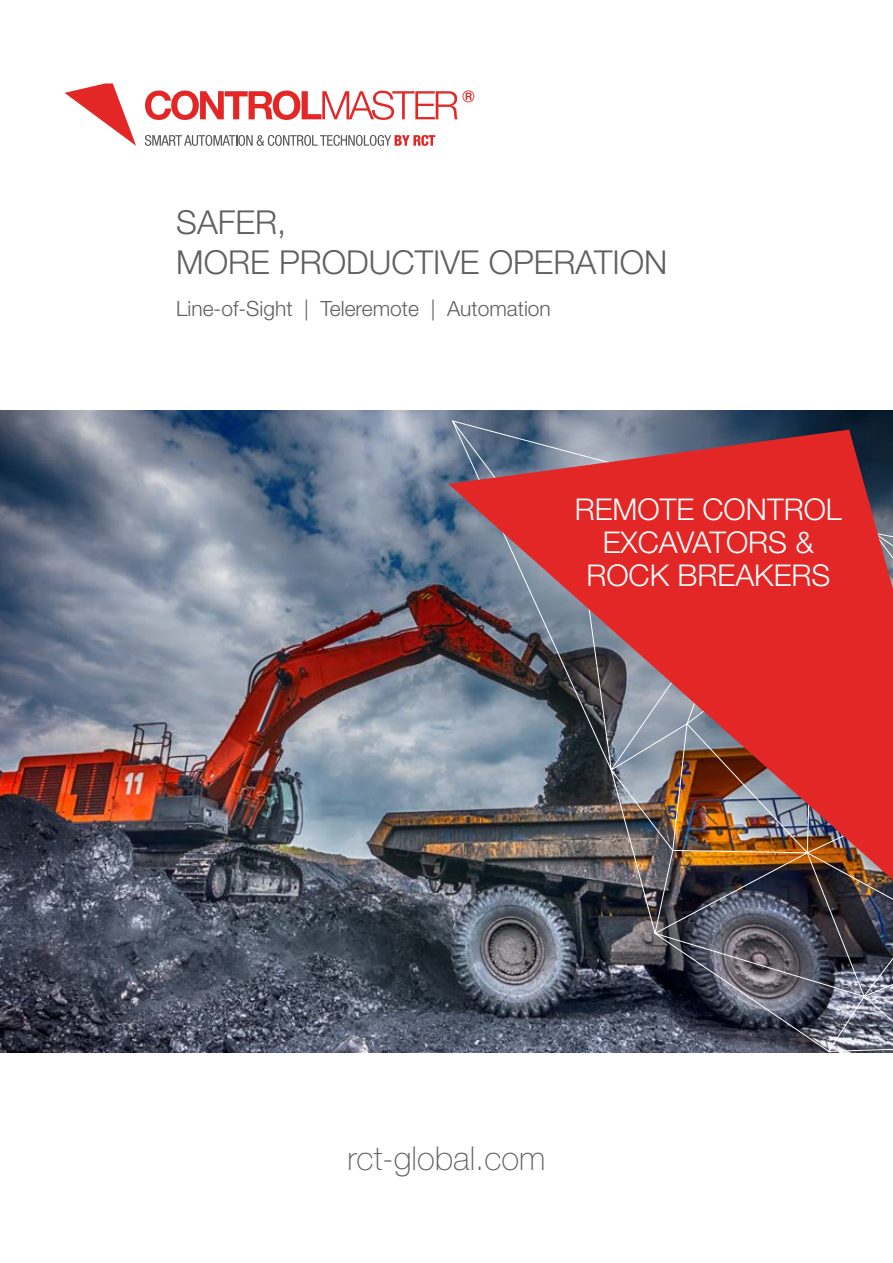
<style>
.page{position:relative;width:893px;height:1263px;background:#fff}
.page>*{position:absolute;margin:0;border:0;box-sizing:border-box;transform-origin:0 0}
.t1{font:300 33px/39.6px "Helvetica Neue LT Std";color:#5f6062}
.t2{font:100 33px "Helvetica Neue LT Std";color:#5f6062}
.t3{font:300 30px/33px "Helvetica Neue LT Std";color:#fff;text-align:center}
.t4{font:300 21px "Helvetica Neue LT Std";color:#5f6062}
</style>
<div class="page">
<img style="left:0;top:410px;width:452px;height:642px">
<svg style="left:452px;top:899px;width:441px;height:153px;background:#545764"></svg>
<img style="left:414px;top:410px;width:479px;height:489px">
<svg style="left:65px;top:83px;width:71px;height:63px"></svg>
<svg style="left:145px;top:135px;width:290px;height:11px"></svg>
<svg style="left:145px;top:90px;width:329px;height:30px"></svg>
<p class="t1" style="left:176px;top:202px;width:493px">SAFER,<br>MORE PRODUCTIVE OPERATION</p>
<p class="t4" style="left:176px;top:296px;width:376px">Line-of-Sight | Teleremote | Automation</p>
<p class="t3" style="left:575px;top:492px;width:269px">REMOTE CONTROL<br>EXCAVATORS &amp;<br>ROCK BREAKERS</p>
<p class="t2" style="left:347px;top:1139px;width:200px">rct-global.com</p>
</div>
